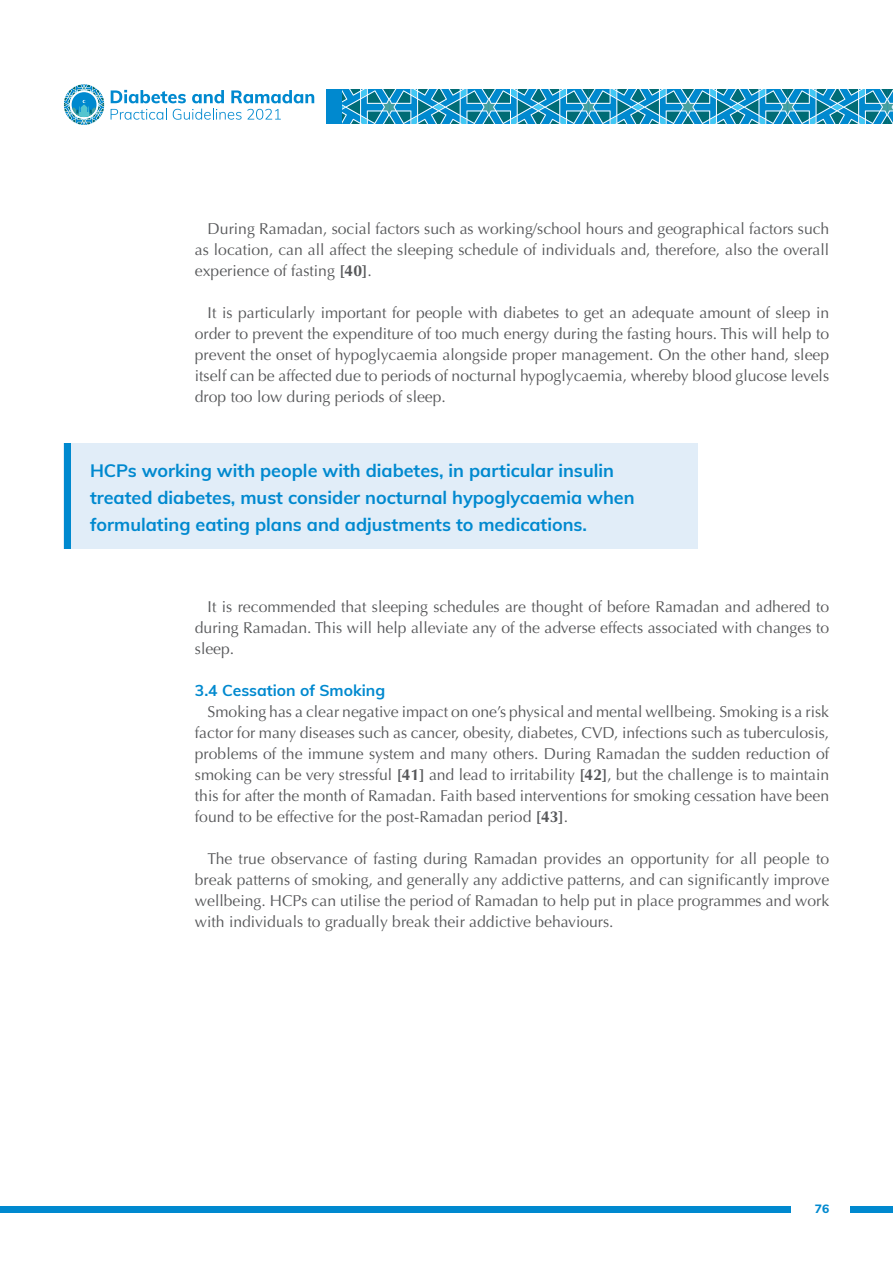
<style>
.page{position:relative;width:893px;height:1263px;background:#fff}
.page>*{position:absolute;margin:0;border:0;box-sizing:border-box;transform-origin:0 0}
.HL_Box_Text_2{font:700 18px/27px "Muli";color:#0089cf}
.t1{font:15.75px/21px "Optima";color:#57585a;text-align:justify}
.Subtitle{font:700 15.75px "Muli";color:#0089cf}
.t2{font:800 12px "Muli";color:#0089cf}
.s1{font-weight:700}
</style>
<div class="page">
<div style="left:326px;top:89px;width:567px;height:34px;background:#0089cf"></div>
<div style="left:0;top:1206px;width:790px;height:7px;background:#0089cf"></div>
<div style="left:850px;top:1206px;width:43px;height:7px;background:#0089cf"></div>
<svg style="left:342px;top:89px;width:551px;height:34px"></svg>
<svg style="left:64px;top:84px;width:40px;height:41px"></svg>
<svg style="left:111px;top:109px;width:56px;height:11px"></svg>
<svg style="left:173px;top:109px;width:108px;height:11px"></svg>
<svg style="left:111px;top:90px;width:75px;height:13px"></svg>
<svg style="left:192px;top:90px;width:32px;height:13px"></svg>
<svg style="left:231px;top:90px;width:83px;height:13px"></svg>
<div style="left:64px;top:444px;width:634px;height:105px;background:#e1edf8"></div>
<div style="left:64px;top:444px;width:7px;height:105px;background:#0089cf"></div>
<p class="t1" style="left:195px;top:218px;width:636px;text-indent:13px">During Ramadan, social factors such as working/school hours and geographical factors such as location, can all affect the sleeping schedule of individuals and, therefore, also the overall experience of fasting <span class="s1">[40]</span>.</p>
<p class="t1" style="left:195px;top:302px;width:636px;text-indent:13px">It is particularly important for people with diabetes to get an adequate amount of sleep in order to prevent the expenditure of too much energy during the fasting hours. This will help to prevent the onset of hypoglycaemia alongside proper management. On the other hand, sleep itself can be affected due to periods of nocturnal hypoglycaemia, whereby blood glucose levels drop too low during periods of sleep.</p>
<p class="HL_Box_Text_2" style="left:90px;top:456px;width:546px">HCPs working with people with diabetes, in particular insulin treated diabetes, must consider nocturnal hypoglycaemia when formulating eating plans and adjustments to medications.</p>
<p class="t1" style="left:195px;top:596px;width:636px;text-indent:13px">It is recommended that sleeping schedules are thought of before Ramadan and adhered to during Ramadan. This will help alleviate any of the adverse effects associated with changes to sleep.</p>
<p class="Subtitle" style="left:195px;top:678px;width:192px">3.4 Cessation of Smoking</p>
<p class="t1" style="left:195px;top:701px;width:636px;text-indent:13px">Smoking has a clear negative impact on one’s physical and mental wellbeing. Smoking is a risk factor for many diseases such as cancer, obesity, diabetes, CVD, infections such as tuberculosis, problems of the immune system and many others. During Ramadan the sudden reduction of smoking can be very stressful <span class="s1">[41]</span> and lead to irritability <span class="s1">[42]</span>, but the challenge is to maintain this for after the month of Ramadan. Faith based interventions for smoking cessation have been found to be effective for the post-Ramadan period <span class="s1">[43]</span>.</p>
<p class="t1" style="left:195px;top:848px;width:636px;text-indent:13px">The true observance of fasting during Ramadan provides an opportunity for all people to break patterns of smoking, and generally any addictive patterns, and can significantly improve wellbeing. HCPs can utilise the period of Ramadan to help put in place programmes and work with individuals to gradually break their addictive behaviours.</p>
<p class="t2" style="left:815px;top:1200px;width:16px">76</p>
</div>
